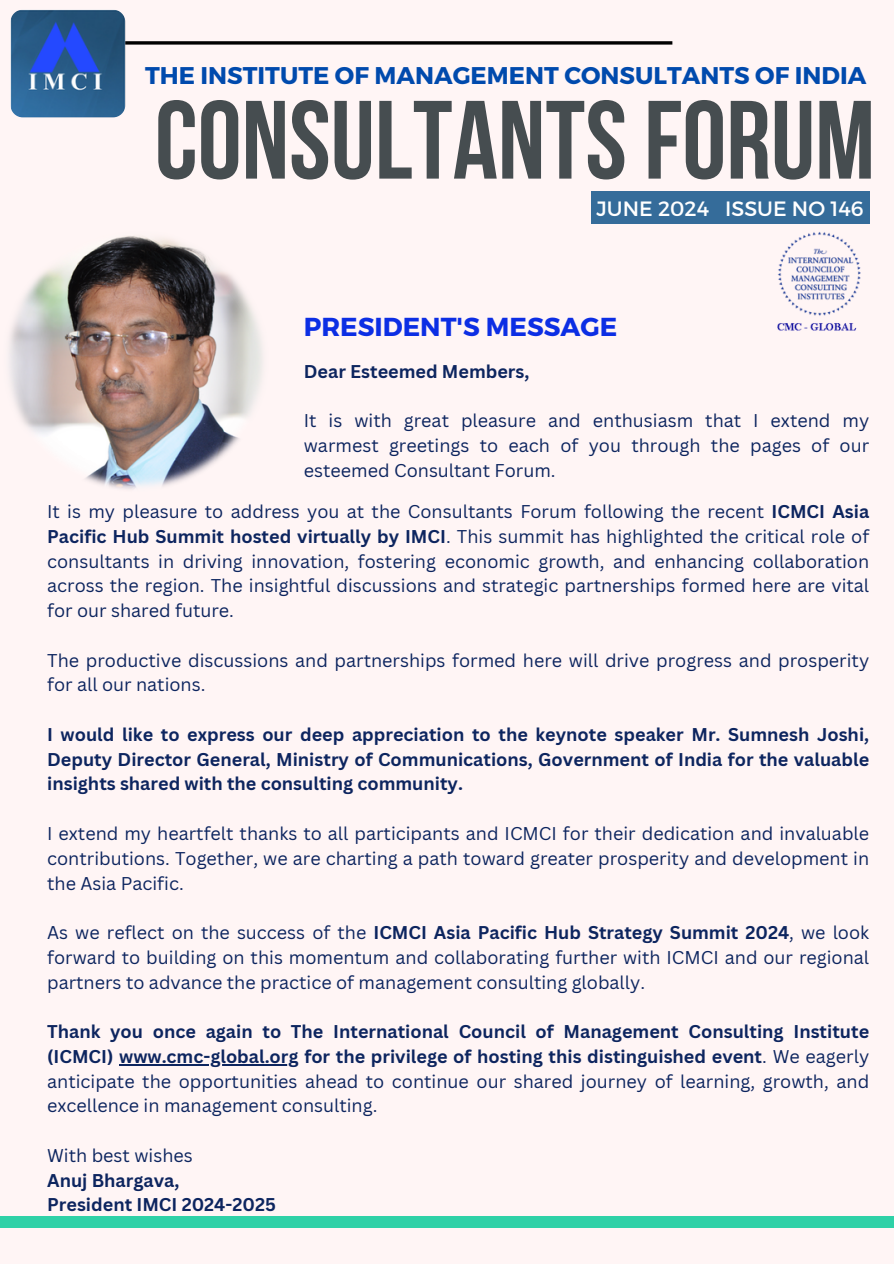
<style>
.page{position:relative;width:894px;height:1264px;background:#fff}
.page>*{position:absolute;margin:0;border:0;box-sizing:border-box;transform-origin:0 0}
.t1{font:111px "Bebas Neue Cyrillic";color:#464d50}
.t2{font:700 25.95px "Montserrat";color:#0c2ee4}
.t3{font:700 24.15px "Montserrat";color:#004aad}
.t4{font:20.7px "Montserrat";color:#fff}
.t5{font:18px/24.8px "Canva Sans";color:#0d255f;text-align:justify}
.t6{font:700 18px/24.8px "Canva Sans";color:#0d255f;text-align:justify}
.s1{font-weight:700}
.s2{font-weight:400}
</style>
<div class="page">
<div style="left:0;top:0;width:893px;height:1263px;background:#fff5f5"></div>
<svg style="left:125px;top:41px;width:547px;height:4px;background:#272525"></svg>
<div style="left:590px;top:191px;width:279px;height:33px;background:#356c9a"></div>
<img style="left:0;top:227px;width:271px;height:266px;border-radius:12px">
<div style="left:0;top:1216px;width:893px;height:11px;background:#2fd1a7"></div>
<img style="left:10px;top:10px;width:115px;height:107px;border-radius:12px">
<hr style="left:119px;top:1063px;width:180px;height:2px;background:#0d255f">
<img style="left:777px;top:232px;width:84px;height:99px">
<p class="t3" style="left:145px;top:60px;width:722px">THE INSTITUTE OF MANAGEMENT CONSULTANTS OF INDIA</p>
<p class="t1" style="left:155px;top:95px;width:721px">CONSULTANTSFORUM</p>
<h2 class="t4" style="left:596px;top:195px;width:268px">JUNE 2024 ISSUE NO 146</h2>
<p class="t2" style="left:304px;top:309px;width:315px">PRESIDENT'S MESSAGE</p>
<p class="t6" style="left:304px;top:358px;width:227px">Dear Esteemed Members,</p>
<p class="t5" style="left:304px;top:408px;width:566px">It is with great pleasure and enthusiasm that I extend my warmest greetings to each of you through the pages of our esteemed Consultant Forum.</p>
<h4 class="t5" style="left:47px;top:498px;width:823px">It is my pleasure to address you at the Consultants Forum following the recent <span class="s1">ICMCI Asia Pacific Hub Summit hosted virtually by IMCI</span>. This summit has highlighted the critical role of consultants in driving innovation, fostering economic growth, and enhancing collaboration across the region. The insightful discussions and strategic partnerships formed here are vital for our shared future.</h4>
<p class="t5" style="left:47px;top:647px;width:823px">The productive discussions and partnerships formed here will drive progress and prosperity for all our nations.</p>
<p class="t6" style="left:47px;top:721px;width:823px">I would like to express our deep appreciation to the keynote speaker Mr. Sumnesh Joshi, Deputy Director General, Ministry of Communications, Government of India for the valuable insights shared with the consulting community.</p>
<p class="t5" style="left:47px;top:820px;width:823px">I extend my heartfelt thanks to all participants and ICMCI for their dedication and invaluable contributions. Together, we are charting a path toward greater prosperity and development in the Asia Pacific.</p>
<h4 class="t5" style="left:47px;top:919px;width:823px">As we reflect on the success of the <span class="s1">ICMCI Asia Pacific Hub Strategy Summit 2024</span>, we look forward to building on this momentum and collaborating further with ICMCI and our regional partners to advance the practice of management consulting globally.</h4>
<p class="t6" style="left:47px;top:1018px;width:823px">Thank you once again to The International Council of Management Consulting Institute (ICMCI) www.cmc-global.org for the privilege of hosting this distinguished event<span class="s2">. We eagerly</span></p>
<p class="t5" style="left:47px;top:1068px;width:823px">anticipate the opportunities ahead to continue our shared journey of learning, growth, and excellence in management consulting.</p>
<p class="t5" style="left:47px;top:1142px;width:147px">With best wishes<br><span class="s1">Anuj Bhargava,</span></p>
<p class="t6" style="left:47px;top:1191px;width:230px">President IMCI 2024-2025</p>
</div>
